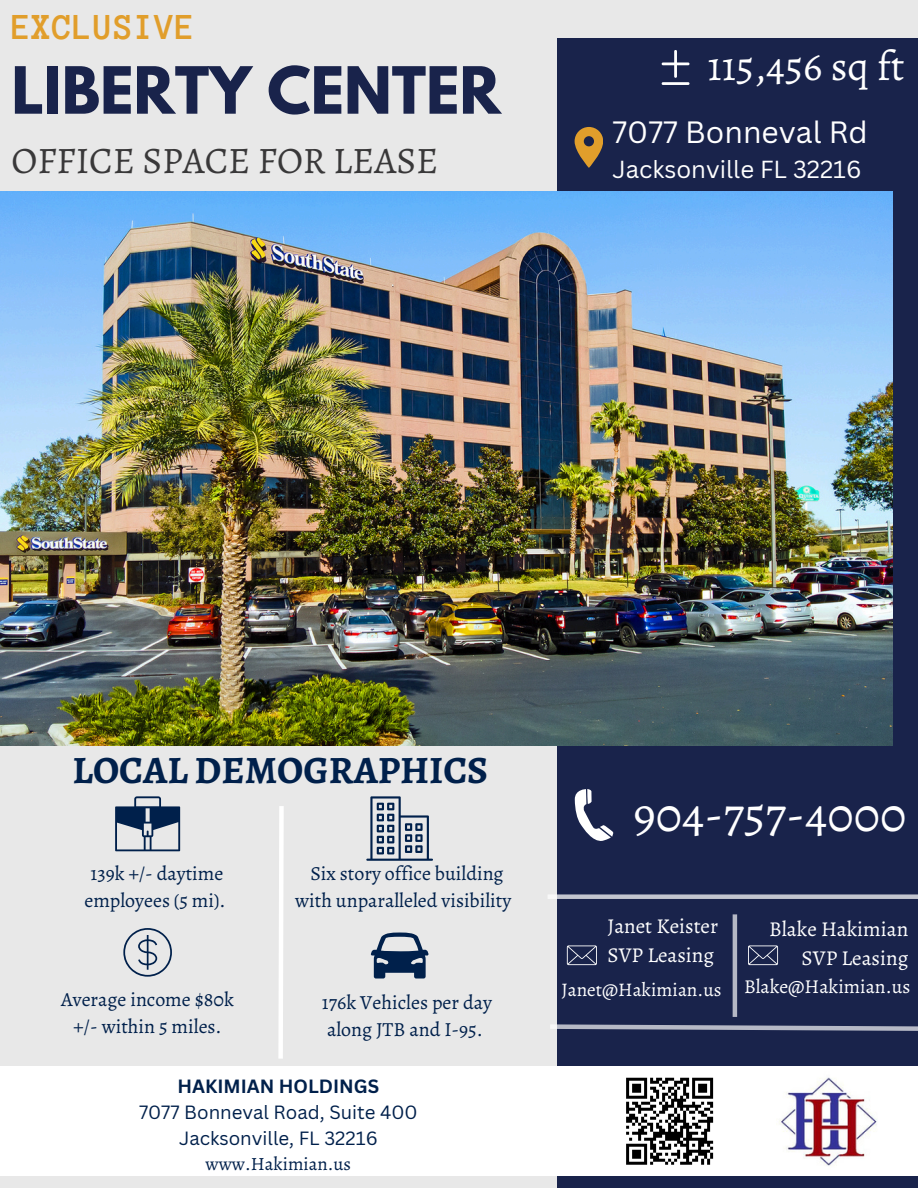
<style>
.page{position:relative;width:918px;height:1188px;background:#e8e8e8}
.page>*{position:absolute;margin:0;border:0;box-sizing:border-box;transform-origin:0 0}
.t1{font:700 57.6px "League Spartan";color:#19234b}
.t2{font:49.5px "Alegreya";color:#fff}
.t3{font:41.7px "Alegreya";color:#fff}
.t4{font:700 38.85px "Alegreya";color:#00204b}
.t5{font:37.5px "Alegreya";color:#393839}
.t6{font:700 37.5px "Anonymous Pro";color:#e19e2b}
.t7{font:30px "Canva Sans";color:#fff}
.t8{font:24px "Canva Sans";color:#fff}
.t9{font:21.15px/29.2px "Alegreya";color:#fff}
.t10{font:19.95px/27px "Alegreya";color:#00204b;text-align:center}
.t11{font:19.65px "Alegreya";color:#fff}
.t12{font:19.2px "Alegreya";color:#fff}
.t13{font:18.75px "Canva Sans";color:#00204b}
.t14{font:700 18.75px "Canva Sans";color:#00204b}
.t15{font:18.75px "Alegreya";color:#00204b}
</style>
<div class="page">
<div style="left:557px;top:38px;width:361px;height:1150px;background:#19234b"></div>
<svg style="left:575px;top:127px;width:28px;height:40px"></svg>
<img style="left:0;top:192px;width:892px;height:553px">
<svg style="left:115px;top:796px;width:65px;height:55px"></svg>
<svg style="left:278px;top:806px;width:6px;height:253px"></svg>
<svg style="left:123px;top:928px;width:49px;height:48px"></svg>
<svg style="left:371px;top:933px;width:58px;height:45px"></svg>
<div style="left:548px;top:894px;width:370px;height:5px;background:#c2c5cf"></div>
<svg style="left:575px;top:789px;width:39px;height:52px"></svg>
<svg style="left:550px;top:1024px;width:368px;height:7px"></svg>
<hr style="left:733px;top:914px;width:4px;height:103px;background:#b5b8c5">
<svg style="left:567px;top:945px;width:30px;height:20px"></svg>
<svg style="left:748px;top:945px;width:30px;height:20px"></svg>
<div style="left:0;top:1066px;width:918px;height:110px;background:#fff"></div>
<svg style="left:626px;top:1077px;width:88px;height:88px"></svg>
<img style="left:779px;top:1077px;width:98px;height:89px">
<svg style="left:366px;top:796px;width:67px;height:65px"></svg>
<svg style="left:662px;top:50px;width:28px;height:35px"></svg>
<p class="t6" style="left:11px;top:8px;width:186px">EXCLUSIVE</p>
<p class="t1" style="left:11px;top:62px;width:491px">LIBERTY CENTER</p>
<p class="t5" style="left:11px;top:135px;width:428px">OFFICE SPACE FOR LEASE</p>
<p class="t3" style="left:708px;top:37px;width:199px">115,456 sq ft</p>
<p class="t7" style="left:613px;top:111px;width:257px">7077 Bonneval Rd</p>
<p class="t8" style="left:613px;top:152px;width:250px">Jacksonville FL 32216</p>
<h2 class="t4" style="left:73px;top:744px;width:417px">LOCAL DEMOGRAPHICS</h2>
<p class="t10" style="left:84px;top:860px;width:143px">139k +/- daytime employees (5 mi).</p>
<p class="t10" style="left:295px;top:860px;width:218px">Six story office building with unparalleled visibility</p>
<p class="t10" style="left:61px;top:986px;width:174px">Average income $80k +/- within 5 miles.</p>
<p class="t10" style="left:322px;top:989px;width:172px;text-align:left">176k Vehicles per day along JTB and I-95.</p>
<h1 class="t14" style="left:178px;top:1073px;width:203px">HAKIMIAN HOLDINGS</h1>
<h6 class="t13" style="left:139px;top:1099px;width:280px">7077 Bonneval Road, Suite 400</h6>
<h3 class="t13" style="left:179px;top:1125px;width:200px">Jacksonville, FL 32216</h3>
<p class="t15" style="left:206px;top:1151px;width:147px">www.Hakimian.us</p>
<h5 class="t2" style="left:633px;top:780px;width:275px">904-757-4000</h5>
<p class="t9" style="left:607px;top:911px;width:112px">Janet Keister<br>SVP Leasing</p>
<p class="t9" style="left:769px;top:914px;width:141px;text-align:right">Blake Hakimian<br>SVP Leasing</p>
<h4 class="t12" style="left:561px;top:976px;width:161px">Janet@Hakimian.us</h4>
<p class="t11" style="left:744px;top:973px;width:168px">Blake@Hakimian.us</p>
</div>
